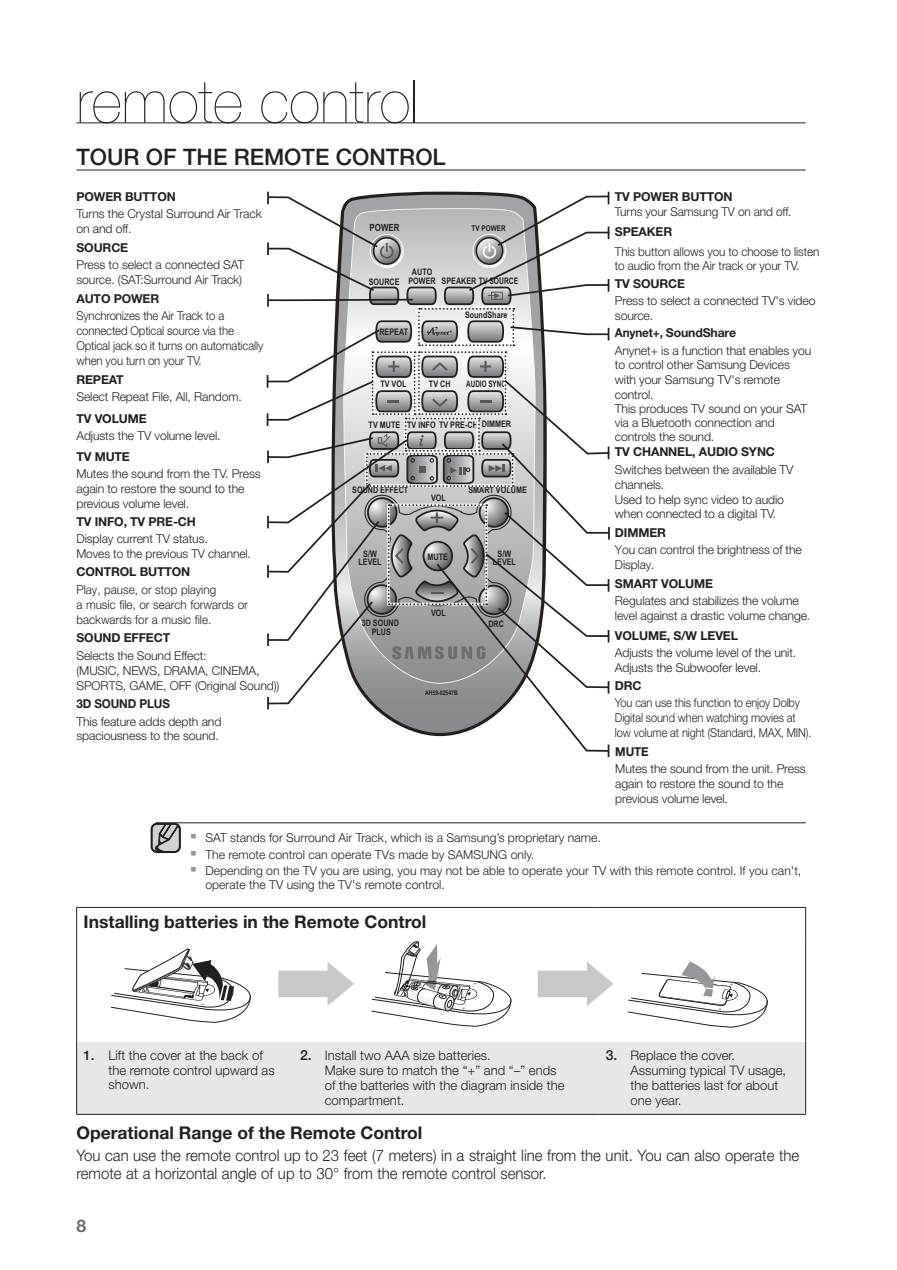
<style>
.page{position:relative;width:897px;height:1270px;background:#fff}
.page>*{position:absolute;margin:0;border:0;box-sizing:border-box;transform-origin:0 0}
.t1{font:59.5px "Helvetica Neue Ultra Light si";color:#231f20}
.t2{font:22.75px "Helvetica Neue Medium si";color:#231f20}
.t3{font:17.5px "Helvetica Neue Bold si";color:#231f20}
.t4{font:700 17.5px "Helvetica Neue";color:#6c6d70}
.t5{font:15.75px/17.5px "Helvetica Neue Light si";color:#231f20;scale:.95 1}
.t6{font:13.12px/15px "Helvetica Neue Light si";color:#231f20}
.t7{font:12.25px/14.9px "Helvetica Neue Light si";letter-spacing:-.01em;color:#231f20}
.t8{font:12.25px "Helvetica Neue Bold si";letter-spacing:-.01em;color:#231f20}
.t9{font:12.25px/14.9px "Helvetica Neue Light si";letter-spacing:-.01em;color:#231f20;scale:.93 1}
.t10{font:12.25px/14.9px "Helvetica Neue Light si";letter-spacing:-.01em;color:#231f20;scale:.9 1}
.t11{font:12.25px/14.9px "Helvetica Neue Light si";letter-spacing:-.01em;color:#231f20;scale:.95 1}
.t12{font:12.25px/14.7px "Helvetica Neue Light si";letter-spacing:-.01em;color:#231f20;scale:.96 1}
.t13{font:12.25px "Helvetica Neue Bold si";letter-spacing:-.01em;color:#231f20;scale:.95 1}
.t14{font:700 9.97px "Arial";color:#231f20;scale:.8 1}
.t15{font:700 8.92px/8px "Arial";color:#231f20;text-align:center;scale:.8 1}
.t16{font:700 8.92px "Arial";color:#231f20;scale:.7 1}
.t17{font:700 8.05px "Arial";color:#231f20;scale:.8 1}
.t18{font:700 6.48px "Arial";color:#231f20;scale:.8 1}
.s1{font-family:"Arial";font-weight:700;font-size:17.5px;color:#939598}
.s2{font-family:"Helvetica Neue";font-weight:500}
.s3{font-family:"Helvetica Neue";font-weight:500;font-size:14px}
</style>
<div class="page">
<hr style="left:76px;top:122px;width:730px;height:1px;background:#231f20">
<hr style="left:76px;top:170px;width:730px;height:1px;background:#231f20">
<hr style="left:156px;top:822px;width:650px;height:1px;background:#231f20">
<svg style="left:151px;top:822px;width:30px;height:32px"></svg>
<div style="left:77px;top:1041px;width:728px;height:72px;background:#e6e7e9"></div>
<hr style="left:76px;top:906px;width:219px;height:1px;background:#231f20">
<hr style="left:76px;top:907px;width:1px;height:30px;background:#231f20">
<hr style="left:295px;top:906px;width:304px;height:1px;background:#231f20">
<hr style="left:599px;top:906px;width:207px;height:1px;background:#231f20">
<hr style="left:805px;top:907px;width:1px;height:30px;background:#231f20">
<hr style="left:76px;top:937px;width:1px;height:104px;background:#231f20">
<hr style="left:805px;top:937px;width:1px;height:104px;background:#231f20">
<hr style="left:76px;top:1041px;width:1px;height:72px;background:#231f20">
<hr style="left:805px;top:1041px;width:1px;height:72px;background:#231f20">
<hr style="left:76px;top:1113px;width:219px;height:1px;background:#231f20">
<hr style="left:295px;top:1113px;width:304px;height:1px;background:#231f20">
<hr style="left:599px;top:1113px;width:207px;height:1px;background:#231f20">
<svg style="left:111px;top:948px;width:140px;height:75px"></svg>
<svg style="left:371px;top:941px;width:141px;height:84px"></svg>
<svg style="left:628px;top:961px;width:140px;height:66px"></svg>
<svg style="left:278px;top:962px;width:76px;height:43px"></svg>
<svg style="left:538px;top:962px;width:76px;height:43px"></svg>
<svg style="left:266px;top:192px;width:344px;height:565px"></svg>
<h1 class="t1" style="left:76px;top:67px;width:343px">remote control</h1>
<h2 class="t2" style="left:76px;top:143px;width:17px">TOU</h2>
<h2 class="t2" style="left:124px;top:143px;width:308px">R O F THE REMOTE CONTROL</h2>
<p class="t8" style="left:76px;top:189px;width:101px">POWER BUTTON</p>
<p class="t7" style="left:76px;top:206px;width:187px">Turns the Crystal Surround Air Track on and off.</p>
<p class="t8" style="left:76px;top:240px;width:52px">SOURCE</p>
<p class="t7" style="left:76px;top:257px;width:169px">Press to select a connected SAT source. (SAT:Surround Air Track)</p>
<p class="t8" style="left:76px;top:291px;width:84px">AUTO POWER</p>
<p class="t9" style="left:76px;top:308px;width:203px">Synchronizes the Air Track to a connected Optical source via the<br>Optical jack so it turns on automatically when you turn on your TV.</p>
<p class="t8" style="left:76px;top:371px;width:48px">REPEAT</p>
<p class="t7" style="left:76px;top:389px;width:167px">Select Repeat File, All, Random.</p>
<p class="t8" style="left:76px;top:410px;width:70px">TV VOLUME</p>
<p class="t7" style="left:76px;top:428px;width:146px">Adjusts the TV volume level.</p>
<p class="t8" style="left:76px;top:449px;width:47px">TV MUTE</p>
<p class="t7" style="left:76px;top:466px;width:186px">Mutes the sound from the TV. Press again to restore the sound to the previous volume level.</p>
<p class="t8" style="left:76px;top:513px;width:121px">TV INFO, TV PRE-CH</p>
<p class="t7" style="left:76px;top:531px;width:176px">Display current TV status.<br>Moves to the previous TV channel.</p>
<p class="t8" style="left:76px;top:564px;width:115px">CONTROL BUTTON</p>
<p class="t11" style="left:76px;top:581px;width:182px">Play, pause, or stop playing<br>a music file, or search forwards or backwards for a music file.</p>
<p class="t8" style="left:76px;top:630px;width:95px">SOUND EFFECT</p>
<p class="t7" style="left:76px;top:647px;width:205px">Selects the Sound Effect:<br>(MUSIC, NEWS, DRAMA, CINEMA,<br>SPORTS, GAME, OFF (Original Sound))</p>
<p class="t13" style="left:76px;top:696px;width:100px">3D SOUND PLUS</p>
<p class="t7" style="left:76px;top:713px;width:146px">This feature adds depth and spaciousness to the sound.</p>
<p class="t14" style="left:370px;top:221px;width:39px">POWER</p>
<p class="t17" style="left:472px;top:223px;width:44px">TV POWER</p>
<p class="t15" style="left:369px;top:277px;width:40px">SOURCE</p>
<p class="t15" style="left:408px;top:267px;width:139px;line-height:9.1px;text-align:left;text-indent:3px">AUTO<br>POWER SPEAKER TV SOURCE</p>
<p class="t15" style="left:379px;top:328px;width:37px">REPEAT</p>
<p class="t15" style="left:465px;top:311px;width:55px">SoundShare</p>
<p class="t15" style="left:380px;top:380px;width:34px">TV VOL</p>
<p class="t15" style="left:429px;top:380px;width:29px">TV CH</p>
<p class="t16" style="left:466px;top:378px;width:58px">AUDIO SYNC</p>
<p class="t15" style="left:369px;top:420px;width:180px">TV MUTE TV INFO TV PRE-CH DIMMER</p>
<p class="t15" style="left:352px;top:485px;width:72px">SOUND EFFECT</p>
<p class="t15" style="left:468px;top:485px;width:75px">SMART VOLUME</p>
<p class="t15" style="left:431px;top:494px;width:20px">VOL</p>
<p class="t15" style="left:358px;top:549px;width:31px">S/W<br>LEVEL</p>
<p class="t15" style="left:493px;top:549px;width:31px">S/W<br>LEVEL</p>
<p class="t15" style="left:428px;top:553px;width:27px">MUTE</p>
<p class="t15" style="left:431px;top:609px;width:20px">VOL</p>
<p class="t15" style="left:362px;top:619px;width:48px">3D SOUND<br>PLUS</p>
<p class="t15" style="left:488px;top:620px;width:21px">DRC</p>
<p class="t18" style="left:425px;top:687px;width:42px">AH59-02547B</p>
<p class="t8" style="left:615px;top:189px;width:119px">TV POWER BUTTON</p>
<p class="t7" style="left:615px;top:204px;width:178px">Turns your Samsung TV on and off.</p>
<p class="t8" style="left:615px;top:224px;width:59px">SPEAKER</p>
<p class="t12" style="left:615px;top:243px;width:215px">This button allows you to choose to listen to audio from the Air track or your TV.</p>
<p class="t8" style="left:615px;top:276px;width:70px">TV SOURCE</p>
<p class="t7" style="left:615px;top:293px;width:202px">Press to select a connected TV's video source.</p>
<p class="t13" style="left:615px;top:325px;width:129px">Anynet+, SoundShare</p>
<p class="t7" style="left:615px;top:343px;width:198px;line-height:14.3px">Anynet+ is a function that enables you to control other Samsung Devices with your Samsung TV's remote control.<br>This produces TV sound on your SAT via a Bluetooth connection and controls the sound.</p>
<p class="t8" style="left:615px;top:444px;width:162px">TV CHANNEL, AUDIO SYNC</p>
<p class="t7" style="left:615px;top:461px;width:180px">Switches between the available TV channels.<br>Used to help sync video to audio when connected to a digital TV.</p>
<p class="t8" style="left:615px;top:525px;width:53px">DIMMER</p>
<p class="t7" style="left:615px;top:542px;width:188px">You can control the brightness of the<br>Display.</p>
<p class="t8" style="left:615px;top:575px;width:98px">SMART VOLUME</p>
<p class="t7" style="left:615px;top:592px;width:197px">Regulates and stabilizes the volume level against a drastic volume change.</p>
<p class="t8" style="left:615px;top:627px;width:125px">VOLUME, S/W LEVEL</p>
<p class="t7" style="left:615px;top:644px;width:183px">Adjusts the volume level of the unit.<br>Adjusts the Subwoofer level.</p>
<p class="t8" style="left:615px;top:677px;width:28px">DRC</p>
<p class="t10" style="left:615px;top:695px;width:220px">You can use this function to enjoy Dolby<br>Digital sound when watching movies at low volume at night (Standard, MAX, MIN).</p>
<p class="t13" style="left:615px;top:743px;width:29px">MUTE</p>
<p class="t7" style="left:615px;top:760px;width:192px">Mutes the sound from the unit. Press again to restore the sound to the previous volume level.</p>
<p class="t7" style="left:191px;top:830px;width:412px"><span class="s1">▪</span> SAT stands for Surround Air Track, which is a Samsung’s proprietary name.</p>
<p class="t7" style="left:191px;top:846px;width:345px"><span class="s1">▪</span> The remote control can operate TVs made by SAMSUNG only.</p>
<p class="t7" style="left:205px;top:863px;width:597px;line-height:14px;text-indent:-15px"><span class="s1">▪</span> Depending on the TV you are using, you may not be able to operate your TV with this remote control. If you can't, operate the TV using the TV's remote control.</p>
<h3 class="t3" style="left:84px;top:910px;width:344px">Installing batteries in the Remote Control</h3>
<p class="t6" style="left:108px;top:1046px;width:168px;text-indent:-25px"><span class="s2">1.</span> Lift the cover at the back of the remote control upward as shown.</p>
<p class="t6" style="left:325px;top:1047px;width:241px;text-indent:-25px"><span class="s3">2.</span> Install two AAA size batteries.<br>Make sure to match the “+” and “–” ends of the batteries with the diagram inside the compartment.</p>
<p class="t6" style="left:631px;top:1047px;width:157px;text-indent:-25px"><span class="s3">3.</span> Replace the cover.<br>Assuming typical TV usage, the batteries last for about one year.</p>
<h3 class="t3" style="left:76px;top:1121px;width:348px">Operational Range of the Remote Control</h3>
<p class="t5" style="left:76px;top:1145px;width:762px">You can use the remote control up to 23 feet (7 meters) in a straight line from the unit. You can also operate the remote at a horizontal angle of up to 30° from the remote control sensor.</p>
<h3 class="t4" style="left:76px;top:1214px;width:11px">8</h3>
</div>
